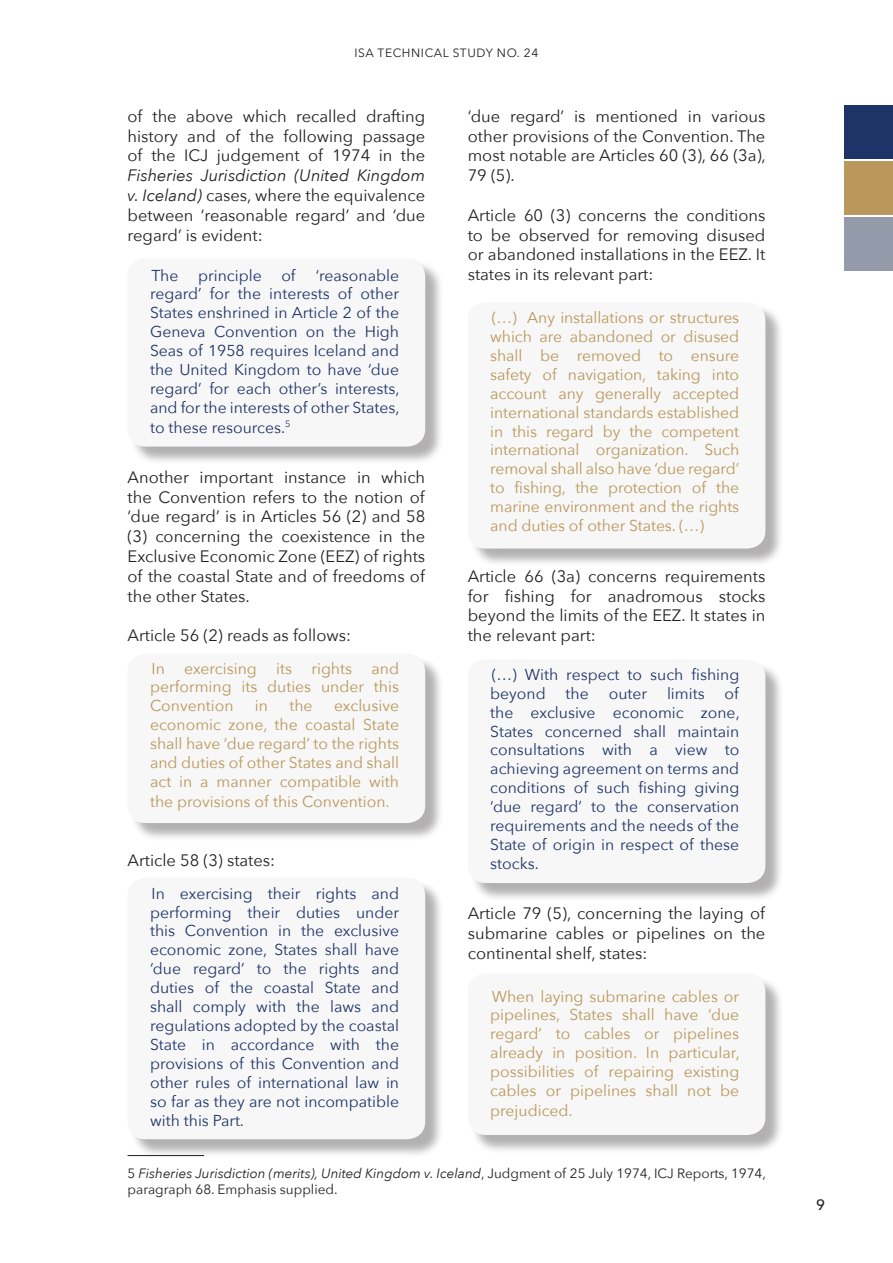
<style>
.page{position:relative;width:893px;height:1263px;background:#fff}
.page>*{position:absolute;margin:0;border:0;box-sizing:border-box;transform-origin:0 0}
.t1{font:16.5px/19.8px "Avenir Next";color:#231f20;text-align:justify}
.t2{font:15.75px/18.9px "Avenir Next";color:#1e3468;text-align:justify}
.t3{font:15.75px/18.9px "Avenir Next";color:#ba975b;text-align:justify}
.t4{font:500 15px "Avenir Next";color:#231f20}
.t5{font:13.5px/16.2px "Avenir Next";color:#231f20}
.t6{font:12px "Avenir Next";letter-spacing:.05em;color:#231f20}
.s1{font-style:italic}
</style>
<div class="page">
<div style="left:844px;top:105px;width:49px;height:54px;background:#1e3468"></div>
<div style="left:844px;top:161px;width:49px;height:54px;background:#ba975b"></div>
<div style="left:844px;top:217px;width:49px;height:53px;background:#939bab"></div>
<div style="left:470px;top:976px;width:314px;height:178px;background:#231f20;opacity:.35"></div>
<div style="left:468px;top:973px;width:297px;height:162px;background:#f7f7f7;border-radius:18px"></div>
<div style="left:130px;top:261px;width:314px;height:204px;background:#231f20;opacity:.35"></div>
<div style="left:128px;top:258px;width:297px;height:189px;background:#f7f7f7;border-radius:18px"></div>
<div style="left:130px;top:656px;width:314px;height:186px;background:#231f20;opacity:.35"></div>
<div style="left:128px;top:654px;width:297px;height:169px;background:#f7f7f7;border-radius:18px"></div>
<div style="left:130px;top:880px;width:314px;height:278px;background:#231f20;opacity:.35"></div>
<div style="left:128px;top:878px;width:297px;height:261px;background:#f7f7f7;border-radius:18px"></div>
<div style="left:470px;top:662px;width:314px;height:240px;background:#231f20;opacity:.35"></div>
<div style="left:468px;top:659px;width:297px;height:224px;background:#f7f7f7;border-radius:18px"></div>
<div style="left:470px;top:305px;width:314px;height:262px;background:#231f20;opacity:.35"></div>
<div style="left:468px;top:302px;width:297px;height:247px;background:#f7f7f7;border-radius:18px"></div>
<hr style="left:128px;top:1155px;width:76px;height:1px;background:#231f20">
<p class="t6" style="left:354px;top:42px;width:185px">ISA TECHNICAL STUDY NO. 24</p>
<p class="t1" style="left:128px;top:105px;width:299px">of the above which recalled drafting history and of the following passage of the ICJ judgement of 1974 in the <span class="s1">Fisheries Jurisdiction (United Kingdom v. Iceland)</span> cases, where the equivalence between ‘reasonable regard’ and ‘due regard’ is evident:</p>
<p class="t2" style="left:152px;top:265px;width:146px">The principle of</p>
<p class="t2" style="left:150px;top:265px;width:251px;text-indent:166px">‘reasonable regard’ for the interests of other States enshrined in Article 2 of the Geneva Convention on the High Seas of 1958 requires Iceland and the United Kingdom to have ‘due regard’ for each other’s interests, and for the interests of other States, to these resources.<sup>5</sup></p>
<p class="t1" style="left:128px;top:466px;width:299px">Another important instance in which the Convention refers to the notion of ‘due regard’ is in Articles 56 (2) and 58 (3) concerning the coexistence in the Exclusive Economic Zone (EEZ) of rights of the coastal State and of freedoms of the other States.</p>
<p class="t1" style="left:128px;top:625px;width:225px">Article 56 (2) reads as follows:</p>
<p class="t3" style="left:150px;top:658px;width:250px">In exercising its rights and performing its duties under this Convention</p>
<p class="t3" style="left:150px;top:696px;width:251px;text-indent:184px">exclusive economic zone, the coastal State shall have ‘due regard’ to the rights and duties of other States and shall act in a manner compatible with the provisions of this Convention.</p>
<p class="t3" style="left:255px;top:696px;width:15px">in</p>
<p class="t3" style="left:289px;top:696px;width:25px">the</p>
<p class="t1" style="left:128px;top:850px;width:149px">Article 58 (3) states:</p>
<p class="t2" style="left:150px;top:883px;width:251px">In exercising their rights and performing their duties under this Convention in the exclusive economic zone, States shall have ‘due regard’ to the rights and duties of the coastal State and shall comply with the laws and regulations adopted by the coastal State in accordance with the provisions of this Convention and other rules of international law in so far as they are not incompatible with this Part.</p>
<p class="t1" style="left:468px;top:105px;width:300px">‘due regard’ is mentioned in various other provisions of the Convention. The most notable are Articles 60 (3), 66 (3a), 79 (5).</p>
<p class="t1" style="left:468px;top:204px;width:299px">Article 60 (3) concerns the conditions to be observed for removing disused or abandoned installations in the EEZ. It states in its relevant part:</p>
<p class="t3" style="left:490px;top:307px;width:251px">(…) Any installations or structures which are abandoned or disused shall be removed to ensure safety of navigation, taking into account any generally accepted international standards established in this regard by the competent international organization. Such removal shall also have ‘due regard’ to fishing, the protection of the marine environment and the rights and duties of other States. (…)</p>
<p class="t1" style="left:468px;top:565px;width:299px">Article 66 (3a) concerns requirements for fishing for anadromous stocks beyond the limits of the EEZ. It states in the relevant part:</p>
<p class="t2" style="left:490px;top:664px;width:251px">(…) With respect to such fishing beyond</p>
<p class="t2" style="left:490px;top:683px;width:251px;text-indent:234px">of the exclusive economic zone, States concerned shall maintain consultations with a view to achieving agreement on terms and conditions of such fishing giving ‘due regard’ to the conservation requirements and the needs of the State of origin in respect of these stocks.</p>
<p class="t1" style="left:468px;top:903px;width:299px">Article 79 (5), concerning the laying of submarine cables or pipelines on the continental shelf, states:</p>
<p class="t3" style="left:490px;top:986px;width:251px">When laying submarine cables or pipelines, States shall have ‘due regard’ to cables or pipelines already in position. In particular, possibilities of repairing existing cables or pipelines shall not be prejudiced.</p>
<p class="t2" style="left:566px;top:683px;width:25px">the</p>
<p class="t2" style="left:609px;top:683px;width:40px">outer</p>
<p class="t2" style="left:667px;top:683px;width:39px">limits</p>
<p class="t5" style="left:128px;top:1164px;width:640px">5 <span class="s1">Fisheries Jurisdiction (merits), United Kingdom v. Iceland</span>, Judgment of 25 July 1974, ICJ Reports, 1974, paragraph 68. Emphasis supplied.</p>
<p class="t4" style="left:816px;top:1192px;width:10px">9</p>
</div>
